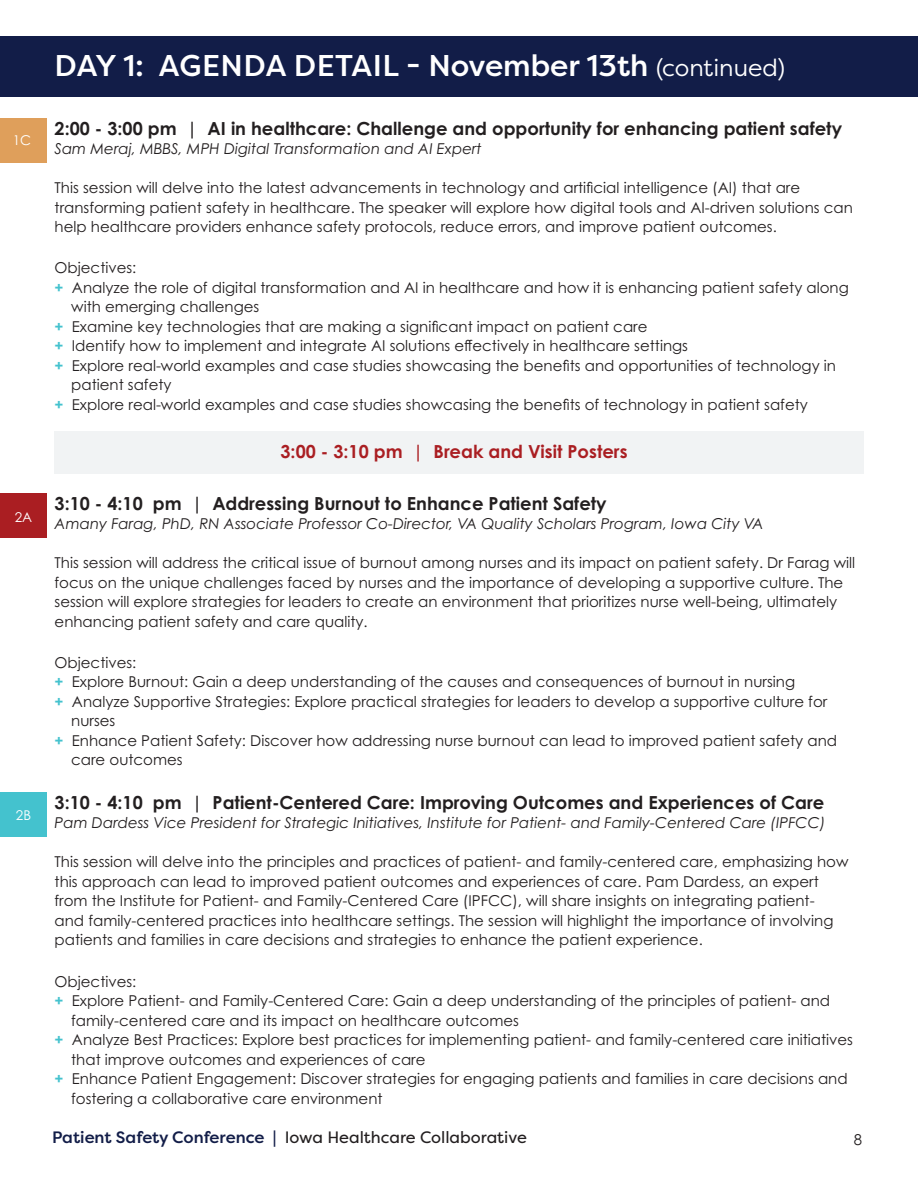
<style>
.page{position:relative;width:918px;height:1188px;background:#fff}
.page>*{position:absolute;margin:0;border:0;box-sizing:border-box;transform-origin:0 0}
.t1{font:500 30px "Filson Pro";color:#fff}
.t2{font:700 18px "Century Gothic Pro";color:#231f20}
.t3{font:700 18px "Century Gothic Pro";color:#aa1e22}
.t4{font:16.5px "Filson Pro";color:#231f20}
.t5{font:15px/19.5px "Century Gothic Pro";color:#231f20}
.t6{font:italic 15px "Century Gothic Pro";color:#231f20}
.t7{font:13.5px "Century Gothic Pro";color:#fff}
.s1{font-weight:400;font-size:24px}
.s2{font-weight:700;color:#44c2ce}
.s3{font-weight:500;color:#121d48}
</style>
<div class="page">
<div style="left:0;top:119px;width:47px;height:44px;background:#df9f5b"></div>
<div style="left:54px;top:431px;width:810px;height:43px;background:#f1f3f4"></div>
<div style="left:0;top:493px;width:47px;height:45px;background:#aa1e22"></div>
<div style="left:0;top:36px;width:918px;height:60px;background:#121d48"></div>
<div style="left:0;top:793px;width:47px;height:44px;background:#44c2ce"></div>
<p class="t7" style="left:13px;top:132px;width:20px">1C</p>
<p class="t7" style="left:15px;top:509px;width:19px">2A</p>
<p class="t7" style="left:16px;top:806px;width:17px">2B</p>
<h1 class="t1" style="left:55px;top:45px;width:732px">DAY 1: AGENDA DETAIL - November 13th <span class="s1">(continued)</span></h1>
<p class="t2" style="left:55px;top:117px;width:789px">2:00 - 3:00 pm | AI in healthcare: Challenge and opportunity for enhancing patient safety</p>
<p class="t6" style="left:55px;top:140px;width:429px">Sam Meraj, MBBS, MPH Digital Transformation and AI Expert</p>
<p class="t5" style="left:55px;top:178px;width:800px">This session will delve into the latest advancements in technology and artificial intelligence (AI) that are transforming patient safety in healthcare. The speaker will explore how digital tools and AI-driven solutions can help healthcare providers enhance safety protocols, reduce errors, and improve patient outcomes.</p>
<p class="t5" style="left:55px;top:258px;width:83px">Objectives:</p>
<p class="t5" style="left:55px;top:278px;width:796px"><span class="s2">+</span> Analyze the role of digital transformation and AI in healthcare and how it is enhancing patient safety along</p>
<p class="t5" style="left:71px;top:297px;width:190px">with emerging challenges</p>
<p class="t5" style="left:55px;top:317px;width:594px"><span class="s2">+</span> Examine key technologies that are making a significant impact on patient care</p>
<p class="t5" style="left:55px;top:336px;width:635px"><span class="s2">+</span> Identify how to implement and integrate AI solutions effectively in healthcare settings</p>
<p class="t5" style="left:55px;top:356px;width:783px"><span class="s2">+</span> Explore real-world examples and case studies showcasing the benefits and opportunities of technology in</p>
<p class="t5" style="left:71px;top:375px;width:102px">patient safety</p>
<p class="t5" style="left:55px;top:395px;width:755px"><span class="s2">+</span> Explore real-world examples and case studies showcasing the benefits of technology in patient safety</p>
<p class="t3" style="left:281px;top:440px;width:349px">3:00 - 3:10 pm | Break and Visit Posters</p>
<p class="t2" style="left:55px;top:492px;width:554px">3:10 - 4:10 pm | Addressing Burnout to Enhance Patient Safety</p>
<p class="t6" style="left:55px;top:515px;width:711px">Amany Farag, PhD, RN Associate Professor Co-Director, VA Quality Scholars Program, Iowa City VA</p>
<p class="t5" style="left:55px;top:553px;width:802px">This session will address the critical issue of burnout among nurses and its impact on patient safety. Dr Farag will focus on the unique challenges faced by nurses and the importance of developing a supportive culture. The session will explore strategies for leaders to create an environment that prioritizes nurse well-being, ultimately enhancing patient safety and care quality.</p>
<p class="t5" style="left:55px;top:652px;width:83px">Objectives:</p>
<p class="t5" style="left:55px;top:672px;width:742px"><span class="s2">+</span> Explore Burnout: Gain a deep understanding of the causes and consequences of burnout in nursing</p>
<p class="t5" style="left:55px;top:691px;width:774px"><span class="s2">+</span> Analyze Supportive Strategies: Explore practical strategies for leaders to develop a supportive culture for</p>
<p class="t5" style="left:71px;top:711px;width:46px">nurses</p>
<p class="t5" style="left:55px;top:730px;width:784px"><span class="s2">+</span> Enhance Patient Safety: Discover how addressing nurse burnout can lead to improved patient safety and</p>
<p class="t5" style="left:71px;top:750px;width:113px">care outcomes</p>
<p class="t2" style="left:55px;top:791px;width:771px">3:10 - 4:10 pm | Patient-Centered Care: Improving Outcomes and Experiences of Care</p>
<p class="t6" style="left:55px;top:814px;width:772px">Pam Dardess Vice President for Strategic Initiatives, Institute for Patient- and Family-Centered Care (IPFCC)</p>
<p class="t5" style="left:55px;top:852px;width:795px">This session will delve into the principles and practices of patient- and family-centered care, emphasizing how this approach can lead to improved patient outcomes and experiences of care. Pam Dardess, an expert from the Institute for Patient- and Family-Centered Care (IPFCC), will share insights on integrating patient-<br>and family-centered practices into healthcare settings. The session will highlight the importance of involving patients and families in care decisions and strategies to enhance the patient experience.</p>
<p class="t5" style="left:55px;top:971px;width:83px">Objectives:</p>
<p class="t5" style="left:55px;top:991px;width:777px"><span class="s2">+</span> Explore Patient- and Family-Centered Care: Gain a deep understanding of the principles of patient- and</p>
<p class="t5" style="left:71px;top:1010px;width:449px">family-centered care and its impact on healthcare outcomes</p>
<p class="t5" style="left:55px;top:1030px;width:800px"><span class="s2">+</span> Analyze Best Practices: Explore best practices for implementing patient- and family-centered care initiatives</p>
<p class="t5" style="left:71px;top:1049px;width:356px">that improve outcomes and experiences of care</p>
<p class="t5" style="left:55px;top:1069px;width:795px"><span class="s2">+</span> Enhance Patient Engagement: Discover strategies for engaging patients and families in care decisions and</p>
<p class="t5" style="left:71px;top:1088px;width:313px">fostering a collaborative care environment</p>
<p class="t4" style="left:52px;top:1127px;width:476px"><span class="s3">Patient Safety Conference |</span> Iowa Healthcare Collaborative</p>
<p class="t5" style="left:854px;top:1130px;width:10px">8</p>
</div>
